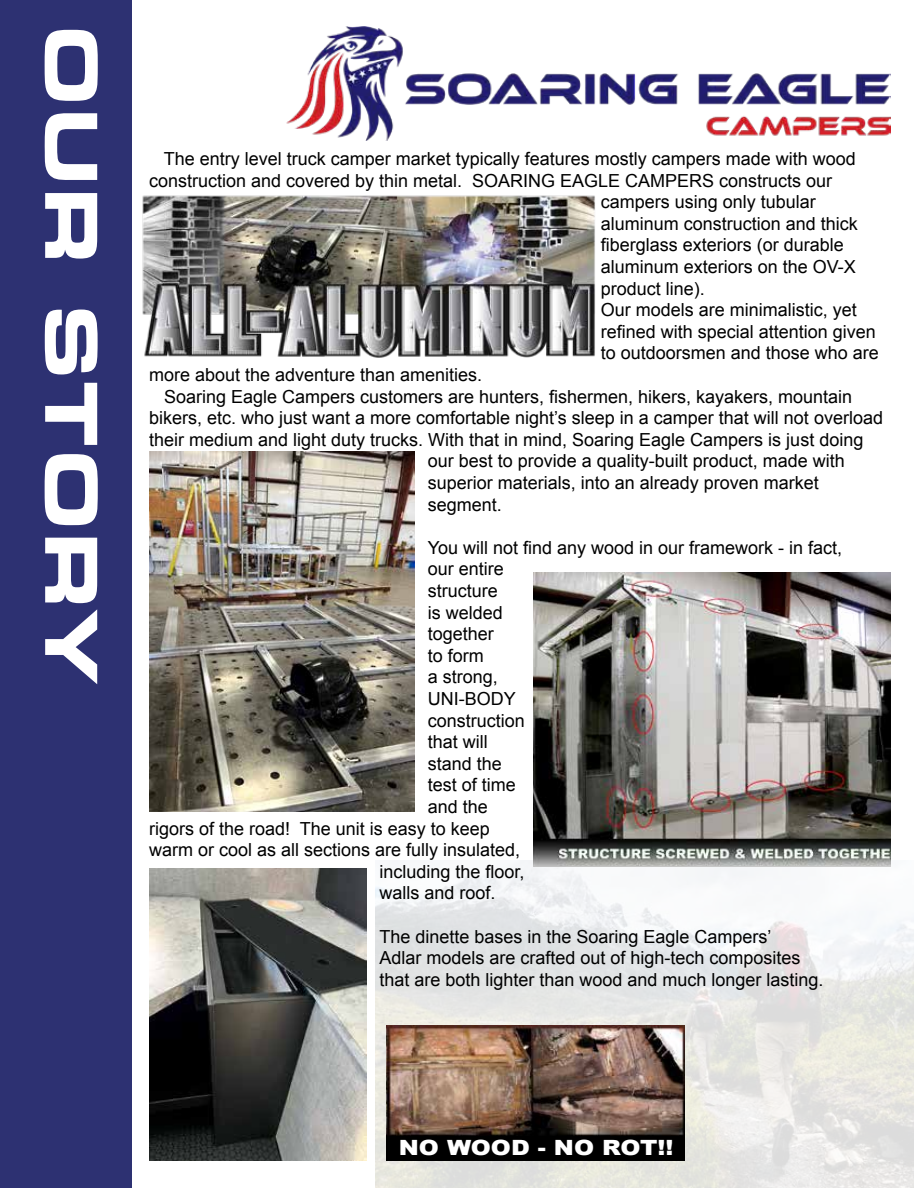
<style>
.page{position:relative;width:918px;height:1188px;background:#fff}
.page>*{position:absolute;margin:0;border:0;box-sizing:border-box;transform-origin:0 0}
.t1{font:900 78px "Eurostile Ext";color:#fff}
.t2{font:900 21px "Arial";color:#fff;scale:1.15 1}
.t3{font:18px/21.6px "Arial";color:#000}
</style>
<div class="page">
<img style="left:376px;top:861px;width:538px;height:327px">
<img style="left:286px;top:27px;width:605px;height:113px">
<img style="left:142px;top:195px;width:453px;height:163px">
<img style="left:150px;top:451px;width:265px;height:361px">
<div style="left:0;top:0;width:132px;height:1188px;background:#2d3172"></div>
<img style="left:533px;top:572px;width:358px;height:295px">
<img style="left:149px;top:868px;width:218px;height:293px">
<img style="left:387px;top:1025px;width:298px;height:111px">
<div style="left:387px;top:1136px;width:298px;height:25px;background:#000"></div>
<h1 class="t1" style="left:130px;top:24px;width:663px;rotate:90deg">OUR STORY</h1>
<p class="t3" style="left:164px;top:148px;width:694px">The entry level truck camper market typically features mostly campers made with wood</p>
<p class="t3" style="left:149px;top:170px;width:685px">construction and covered by thin metal. SOARING EAGLE CAMPERS constructs our</p>
<p class="t3" style="left:601px;top:191px;width:217px">campers using only tubular</p>
<p class="t3" style="left:601px;top:213px;width:259px">aluminum construction and thick</p>
<p class="t3" style="left:601px;top:234px;width:245px">fiberglass exteriors (or durable</p>
<p class="t3" style="left:601px;top:256px;width:257px">aluminum exteriors on the OV-X</p>
<p class="t3" style="left:601px;top:278px;width:106px">product line).</p>
<p class="t3" style="left:601px;top:299px;width:258px">Our models are minimalistic, yet</p>
<p class="t3" style="left:601px;top:321px;width:277px">refined with special attention given</p>
<p class="t3" style="left:601px;top:342px;width:280px">to outdoorsmen and those who are</p>
<p class="t3" style="left:149px;top:364px;width:335px">more about the adventure than amenities.</p>
<p class="t3" style="left:164px;top:386px;width:690px">Soaring Eagle Campers customers are hunters, fishermen, hikers, kayakers, mountain</p>
<p class="t3" style="left:149px;top:407px;width:735px">bikers, etc. who just want a more comfortable night’s sleep in a camper that will not overload</p>
<p class="t3" style="left:149px;top:429px;width:716px">their medium and light duty trucks. With that in mind, Soaring Eagle Campers is just doing</p>
<p class="t3" style="left:428px;top:450px;width:419px">our best to provide a quality-built product, made with</p>
<p class="t3" style="left:428px;top:472px;width:393px">superior materials, into an already proven market</p>
<p class="t3" style="left:428px;top:494px;width:76px">segment.</p>
<p class="t3" style="left:428px;top:537px;width:416px">You will not find any wood in our framework - in fact,</p>
<p class="t3" style="left:428px;top:558px;width:78px">our entire</p>
<p class="t3" style="left:428px;top:580px;width:72px">structure</p>
<p class="t3" style="left:428px;top:602px;width:77px">is welded</p>
<p class="t3" style="left:428px;top:623px;width:68px">together</p>
<p class="t3" style="left:428px;top:645px;width:58px">to form</p>
<p class="t3" style="left:428px;top:666px;width:72px">a strong,</p>
<p class="t3" style="left:428px;top:688px;width:90px">UNI-BODY</p>
<p class="t3" style="left:428px;top:710px;width:99px">construction</p>
<p class="t3" style="left:428px;top:731px;width:62px">that will</p>
<p class="t3" style="left:428px;top:753px;width:76px">stand the</p>
<p class="t3" style="left:428px;top:774px;width:90px">test of time</p>
<p class="t3" style="left:428px;top:796px;width:62px">and the</p>
<p class="t3" style="left:149px;top:818px;width:342px">rigors of the road! The unit is easy to keep</p>
<p class="t3" style="left:149px;top:839px;width:373px">warm or cool as all sections are fully insulated,</p>
<p class="t3" style="left:379px;top:861px;width:147px">including the floor,</p>
<p class="t3" style="left:379px;top:882px;width:118px">walls and roof.</p>
<p class="t3" style="left:379px;top:926px;width:446px">The dinette bases in the Soaring Eagle Campers’<br>Adlar models are crafted out of high-tech composites that are both lighter than wood and much longer lasting.</p>
<p class="t2" style="left:399px;top:1132px;width:240px">NO WOOD - NO ROT!!</p>
</div>
